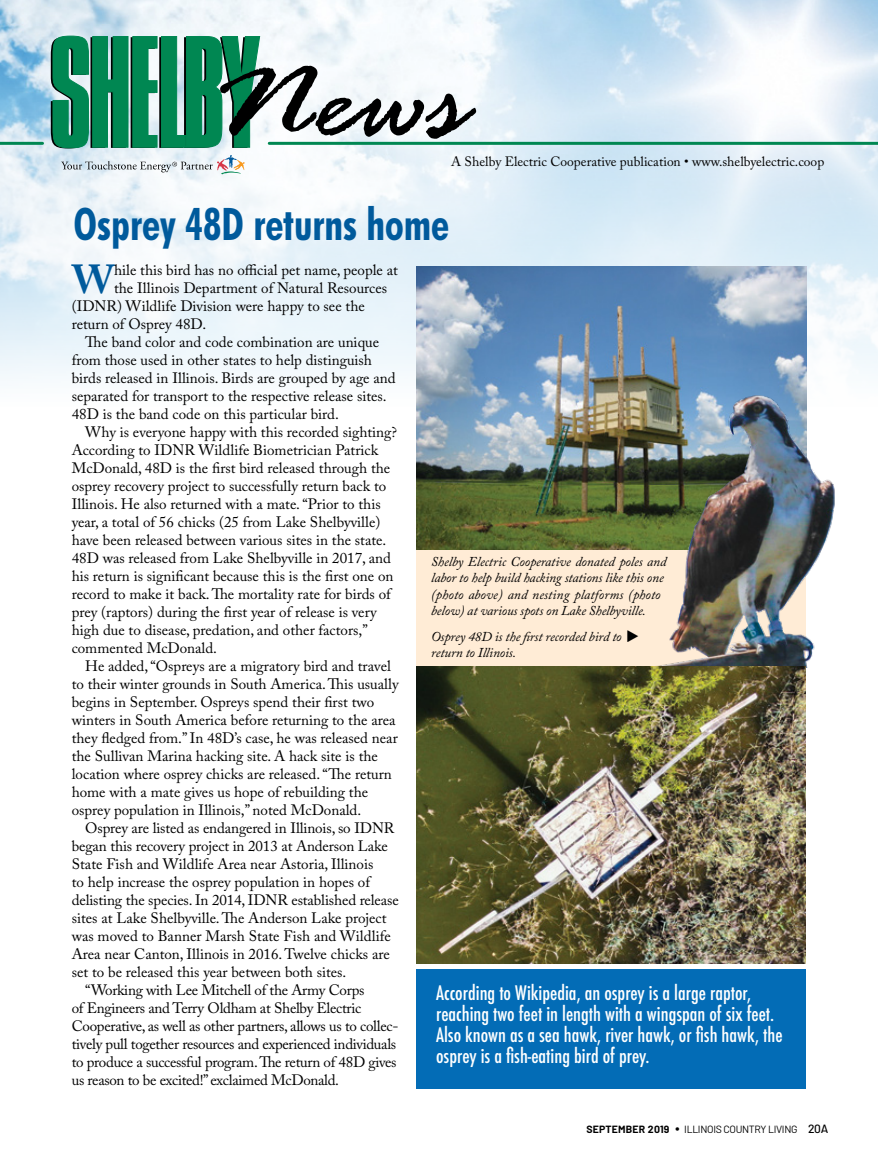
<style>
.page{position:relative;width:878px;height:1161px;background:#fff}
.page>*{position:absolute;margin:0;border:0;box-sizing:border-box;transform-origin:0 0}
.t1{font:700 condensed 45px "Futura BT";color:#005a9c;scale:.93 1}
.t2{font:700 40.35px "Adobe Caslon Pro";color:#005a9c}
.t3{font:500 condensed 19.5px/21px "Futura";color:#fff}
.t4{font:15px "Adobe Caslon Pro";color:#000}
.t5{font:15px "Adobe Caslon Pro";letter-spacing:-.02em;color:#000}
.t6{font:italic 13.5px/16.5px "Adobe Caslon Pro";letter-spacing:-.01em;color:#000}
.t7{font:13.5px "Adobe Caslon Pro";color:#000}
.t8{font:10.5px "Barlow";letter-spacing:-.03em;color:#000}
.s1{font-weight:700}
.s2{font-size:15px}
.s3{font-weight:500;font-size:12px}
</style>
<div class="page">
<div style="left:417px;top:969px;width:388px;height:120px;background:#036cb6"></div>
<img style="left:0;top:0;width:878px;height:406px">
<hr style="left:0;top:142px;width:42px;height:3px;background:#008752">
<hr style="left:269px;top:142px;width:609px;height:3px;background:#008752">
<svg style="left:61px;top:155px;width:183px;height:19px"></svg>
<svg style="left:51px;top:36px;width:425px;height:112px"></svg>
<img style="left:417px;top:266px;width:389px;height:284px">
<div style="left:417px;top:550px;width:389px;height:119px;background:#ffecd6"></div>
<img style="left:654px;top:354px;width:194px;height:313px">
<img style="left:417px;top:667px;width:388px;height:297px">
<p class="t7" style="left:451px;top:154px;width:374px">A Shelby Electric Cooperative publication • www.shelbyelectric.coop</p>
<h1 class="t1" style="left:73px;top:197px;width:405px">Osprey 48D returns home</h1>
<h2 class="t2" style="left:72px;top:256px;width:44px">W</h2>
<p class="t4" style="left:114px;top:261px;width:285px">hile this bird has no official pet name, people at</p>
<p class="t4" style="left:114px;top:279px;width:274px">the Illinois Department of Natural Resources</p>
<p class="t4" style="left:72px;top:297px;width:294px">(IDNR) Wildlife Division were happy to see the</p>
<p class="t4" style="left:72px;top:315px;width:136px">return of Osprey 48D.</p>
<p class="t4" style="left:85px;top:333px;width:295px">The band color and code combination are unique</p>
<p class="t4" style="left:72px;top:351px;width:302px">from those used in other states to help distinguish</p>
<p class="t4" style="left:72px;top:369px;width:325px">birds released in Illinois. Birds are grouped by age and</p>
<p class="t4" style="left:72px;top:387px;width:316px">separated for transport to the respective release sites.</p>
<p class="t4" style="left:72px;top:405px;width:268px">48D is the band code on this particular bird.</p>
<p class="t4" style="left:85px;top:423px;width:313px">Why is everyone happy with this recorded sighting?</p>
<p class="t4" style="left:72px;top:441px;width:308px">According to IDNR Wildlife Biometrician Patrick</p>
<p class="t4" style="left:72px;top:459px;width:320px">McDonald, 48D is the first bird released through the</p>
<p class="t4" style="left:72px;top:477px;width:316px">osprey recovery project to successfully return back to</p>
<p class="t4" style="left:72px;top:495px;width:310px">Illinois. He also returned with a mate. “Prior to this</p>
<p class="t4" style="left:72px;top:513px;width:310px">year, a total of 56 chicks (25 from Lake Shelbyville)</p>
<p class="t4" style="left:72px;top:531px;width:316px">have been released between various sites in the state.</p>
<p class="t4" style="left:72px;top:549px;width:321px">48D was released from Lake Shelbyville in 2017, and</p>
<p class="t4" style="left:72px;top:567px;width:323px">his return is significant because this is the first one on</p>
<p class="t4" style="left:72px;top:585px;width:320px">record to make it back. The mortality rate for birds of</p>
<p class="t4" style="left:72px;top:603px;width:306px">prey (raptors) during the first year of release is very</p>
<p class="t4" style="left:72px;top:621px;width:297px">high due to disease, predation, and other factors,”</p>
<p class="t4" style="left:72px;top:639px;width:147px">commented McDonald.</p>
<p class="t4" style="left:85px;top:657px;width:307px">He added, “Ospreys are a migratory bird and travel</p>
<p class="t4" style="left:72px;top:675px;width:328px">to their winter grounds in South America. This usually</p>
<p class="t4" style="left:72px;top:693px;width:304px">begins in September. Ospreys spend their first two</p>
<p class="t4" style="left:72px;top:711px;width:325px">winters in South America before returning to the area</p>
<p class="t4" style="left:72px;top:729px;width:327px">they fledged from.” In 48D’s case, he was released near</p>
<p class="t4" style="left:72px;top:747px;width:308px">the Sullivan Marina hacking site. A hack site is the</p>
<p class="t4" style="left:72px;top:765px;width:322px">location where osprey chicks are released. “The return</p>
<p class="t4" style="left:72px;top:783px;width:298px">home with a mate gives us hope of rebuilding the</p>
<p class="t4" style="left:72px;top:801px;width:291px">osprey population in Illinois,” noted McDonald.</p>
<p class="t4" style="left:85px;top:819px;width:310px">Osprey are listed as endangered in Illinois, so IDNR</p>
<p class="t4" style="left:72px;top:837px;width:317px">began this recovery project in 2013 at Anderson Lake</p>
<p class="t4" style="left:72px;top:855px;width:303px">State Fish and Wildlife Area near Astoria, Illinois</p>
<p class="t4" style="left:72px;top:873px;width:300px">to help increase the osprey population in hopes of</p>
<p class="t4" style="left:72px;top:891px;width:328px">delisting the species. In 2014, IDNR established release</p>
<p class="t4" style="left:72px;top:909px;width:316px">sites at Lake Shelbyville. The Anderson Lake project</p>
<p class="t4" style="left:72px;top:927px;width:320px">was moved to Banner Marsh State Fish and Wildlife</p>
<p class="t4" style="left:72px;top:945px;width:319px">Area near Canton, Illinois in 2016. Twelve chicks are</p>
<p class="t4" style="left:72px;top:963px;width:276px">set to be released this year between both sites.</p>
<p class="t5" style="left:85px;top:981px;width:281px">“Working with Lee Mitchell of the Army Corps</p>
<p class="t5" style="left:72px;top:999px;width:291px">of Engineers and Terry Oldham at Shelby Electric</p>
<p class="t5" style="left:72px;top:1017px;width:328px">Cooperative, as well as other partners, allows us to collec-</p>
<p class="t5" style="left:72px;top:1035px;width:326px">tively pull together resources and experienced individuals</p>
<p class="t5" style="left:72px;top:1053px;width:326px">to produce a successful program. The return of 48D gives</p>
<p class="t5" style="left:72px;top:1071px;width:269px">us reason to be excited!” exclaimed McDonald.</p>
<p class="t6" style="left:431px;top:553px;width:237px">Shelby Electric Cooperative donated poles and labor to help build hacking stations like this one (photo above) and nesting platforms (photo below) at various spots on Lake Shelbyville.</p>
<p class="t6" style="left:431px;top:628px;width:192px">Osprey 48D is the first recorded bird to return to Illinois.</p>
<h3 class="t3" style="left:436px;top:982px;width:348px">According to Wikipedia, an osprey is a large raptor, reaching two feet in length with a wingspan of six feet.<br>Also known as a sea hawk, river hawk, or fish hawk, the osprey is a fish-eating bird of prey.</h3>
<p class="t8" style="left:586px;top:1123px;width:243px"><span class="s1">SEPTEMBER 2019</span> <span class="s2">•</span> ILLINOIS COUNTRY LIVING <span class="s3">20a</span></p>
</div>
